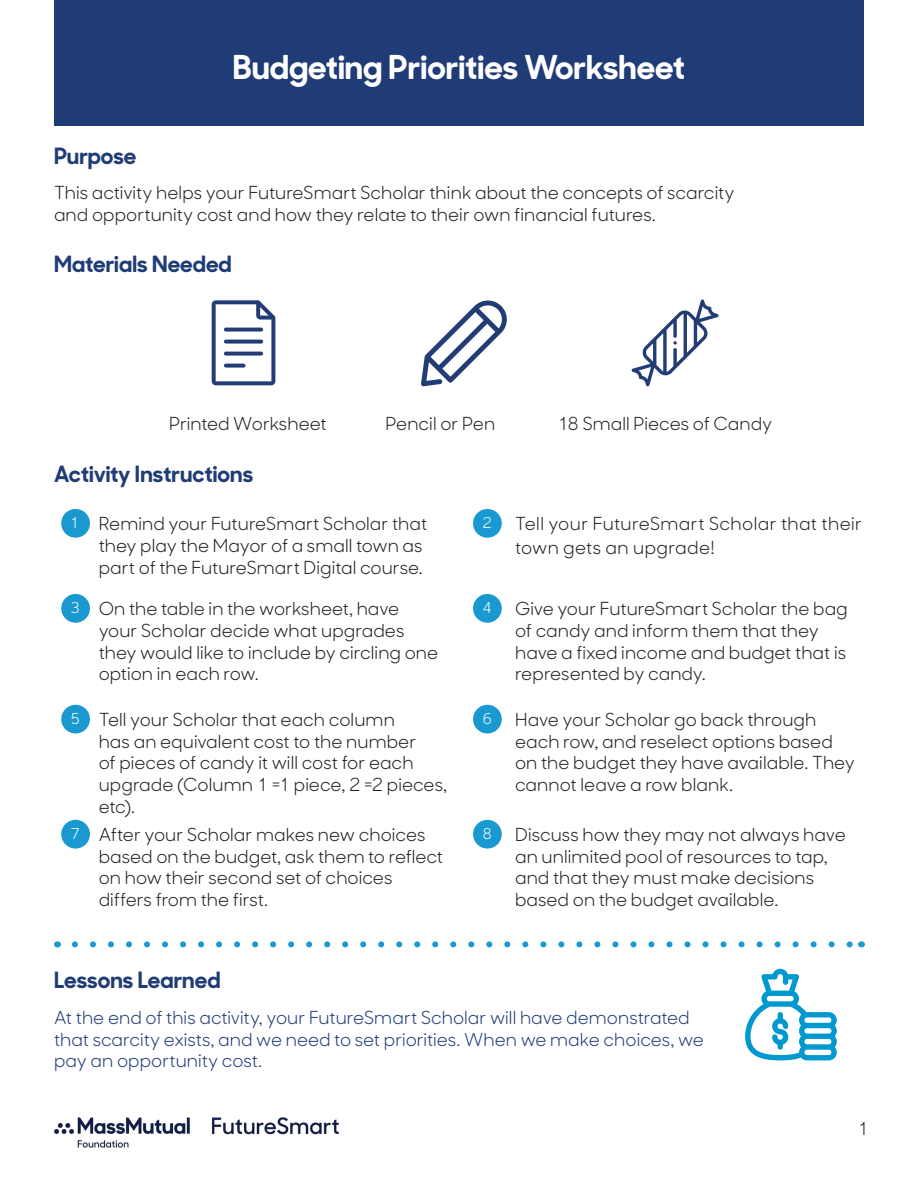
<style>
.page{position:relative;width:918px;height:1188px;background:#fff}
.page>*{position:absolute;margin:0;border:0;box-sizing:border-box;transform-origin:0 0}
.t1{font:700 33px "MM Sharp Sans";color:#fff}
.SUBHEAD{font:700 22.5px "MM Sharp Sans";color:#203c76}
.subheads{font:700 22.5px "MM Sharp Sans";color:#203c76}
.body-MM{font:18px/21.6px "MM Sharp Sans";letter-spacing:.005em;color:#231f20}
.lesson{font:18px/21.6px "MM Sharp Sans";color:#203c76}
.body-MM-2{font:18px/24px "MM Sharp Sans";letter-spacing:.025em;color:#231f20}
.body{font:15px "MM Sharp Sans";color:#fff}
</style>
<div class="page">
<div style="left:54px;top:0;width:810px;height:125px;background:#203c76"></div>
<svg style="left:212px;top:300px;width:63px;height:85px"></svg>
<svg style="left:224px;top:328px;width:39px;height:4px"></svg>
<svg style="left:224px;top:340px;width:39px;height:4px"></svg>
<svg style="left:224px;top:352px;width:39px;height:4px"></svg>
<svg style="left:224px;top:364px;width:22px;height:4px"></svg>
<svg style="left:421px;top:301px;width:86px;height:85px"></svg>
<svg style="left:632px;top:300px;width:87px;height:86px"></svg>
<svg style="left:75px;top:941px;width:777px;height:6px"></svg>
<svg style="left:745px;top:969px;width:92px;height:91px"></svg>
<div style="left:61px;top:509px;width:29px;height:29px;background:#1999d0;border-radius:50%"></div>
<div style="left:61px;top:705px;width:29px;height:29px;background:#1999d0;border-radius:50%"></div>
<div style="left:61px;top:594px;width:29px;height:29px;background:#1999d0;border-radius:50%"></div>
<div style="left:61px;top:820px;width:29px;height:29px;background:#1999d0;border-radius:50%"></div>
<div style="left:473px;top:509px;width:29px;height:29px;background:#1999d0;border-radius:50%"></div>
<div style="left:473px;top:705px;width:29px;height:29px;background:#1999d0;border-radius:50%"></div>
<div style="left:473px;top:594px;width:29px;height:29px;background:#1999d0;border-radius:50%"></div>
<div style="left:473px;top:820px;width:29px;height:29px;background:#1999d0;border-radius:50%"></div>
<img style="left:54px;top:1117px;width:284px;height:31px">
<p class="t1" style="left:233px;top:40px;width:454px">Budgeting Priorities Worksheet</p>
<p class="subheads" style="left:54px;top:137px;width:84px">Purpose</p>
<p class="body-MM" style="left:54px;top:180px;width:682px">This activity helps your FutureSmart Scholar think about the concepts of scarcity and opportunity cost and how they relate to their own financial futures.</p>
<p class="subheads" style="left:54px;top:245px;width:179px">Materials Needed</p>
<p class="body-MM" style="left:169px;top:411px;width:159px">Printed Worksheet</p>
<p class="body-MM" style="left:386px;top:411px;width:111px">Pencil or Pen</p>
<p class="body-MM" style="left:558px;top:411px;width:216px">18 Small Pieces of Candy</p>
<p class="SUBHEAD" style="left:54px;top:456px;width:201px">Activity Instructions</p>
<p class="body" style="left:70px;top:511px;width:11px">1</p>
<p class="body" style="left:482px;top:511px;width:11px">2</p>
<p class="body-MM" style="left:99px;top:512px;width:330px">Remind your FutureSmart Scholar that they play the Mayor of a small town as part of the FutureSmart Digital course.</p>
<p class="body-MM-2" style="left:515px;top:510px;width:349px">Tell your FutureSmart Scholar that their town gets an upgrade!</p>
<p class="body" style="left:71px;top:596px;width:11px">3</p>
<p class="body-MM" style="left:99px;top:597px;width:341px">On the table in the worksheet, have your Scholar decide what upgrades they would like to include by circling one option in each row.</p>
<p class="body-MM" style="left:515px;top:597px;width:334px">Give your FutureSmart Scholar the bag of candy and inform them that they have a fixed income and budget that is represented by candy.</p>
<p class="body" style="left:482px;top:596px;width:11px">4</p>
<p class="body" style="left:71px;top:707px;width:11px">5</p>
<p class="body" style="left:482px;top:707px;width:11px">6</p>
<p class="body-MM" style="left:99px;top:707px;width:350px">Tell your Scholar that each column<br>has an equivalent cost to the number<br>of pieces of candy it will cost for each upgrade (Column 1 =1 piece, 2 =2 pieces, etc).</p>
<p class="body-MM" style="left:515px;top:707px;width:341px">Have your Scholar go back through each row, and reselect options based on the budget they have available. They cannot leave a row blank.</p>
<p class="body" style="left:71px;top:822px;width:11px">7</p>
<p class="body" style="left:482px;top:822px;width:11px">8</p>
<p class="body-MM" style="left:99px;top:823px;width:346px">After your Scholar makes new choices based on the budget, ask them to reflect on how their second set of choices differs from the first.</p>
<p class="body-MM" style="left:515px;top:823px;width:332px">Discuss how they may not always have an unlimited pool of resources to tap, and that they must make decisions based on the budget available.</p>
<p class="SUBHEAD" style="left:54px;top:961px;width:168px">Lessons Learned</p>
<p class="lesson" style="left:54px;top:1006px;width:652px">At the end of this activity, your FutureSmart Scholar will have demonstrated that scarcity exists, and we need to set priorities. When we make choices, we pay an opportunity cost.</p>
<p class="body-MM" style="left:857px;top:1116px;width:13px">1</p>
</div>
